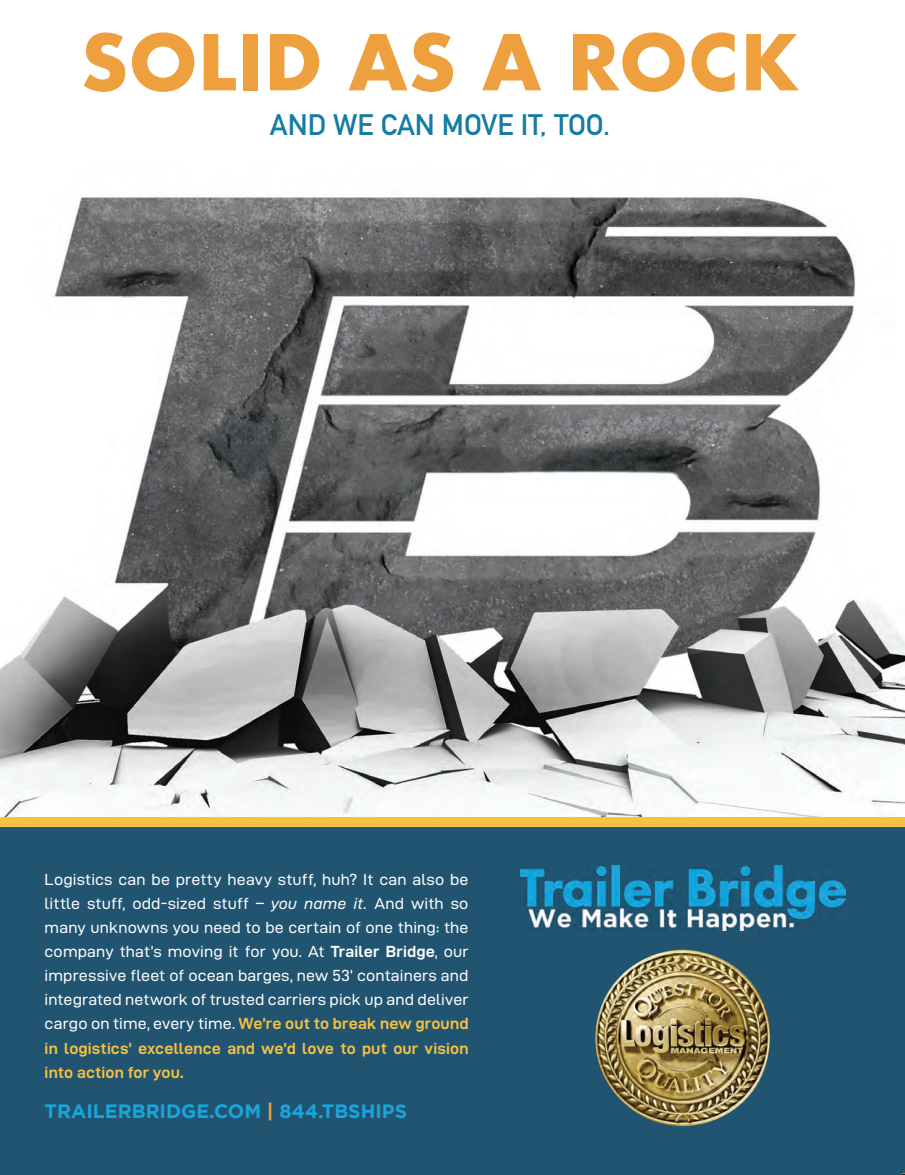
<style>
.page{position:relative;width:905px;height:1175px;background:#fff}
.page>*{position:absolute;margin:0;border:0;box-sizing:border-box;transform-origin:0 0}
.t1{font:700 74.7px "Futura";color:#eea03f}
.t2{font:700 29.25px "DIN Alternate";color:#157ca4}
.t3{font:700 19.35px "Gotham";color:#18a5dd}
.t4{font:16.05px/24.2px "D DIN Exp";letter-spacing:.01em;color:#fff;text-align:justify}
.s1{font-family:"D DIN Exp Italic"}
.s2{font-family:"D DIN Exp Bold"}
.s3{font-family:"D DIN Exp Bold";color:#f6c242}
.s4{color:#eea140}
</style>
<div class="page">
<img style="left:0;top:195px;width:904px;height:622px">
<div style="left:0;top:827px;width:904px;height:347px;background:#215470"></div>
<div style="left:0;top:817px;width:904px;height:10px;background:#f6c242"></div>
<img style="left:520px;top:865px;width:325px;height:65px">
<img style="left:595px;top:949px;width:175px;height:177px">
<p class="t1" style="left:80px;top:8px;width:720px">SOLID AS A ROCK</p>
<p class="t2" style="left:270px;top:103px;width:341px">AND WE CAN MOVE IT, TOO.</p>
<p class="t4" style="left:45px;top:866px;width:425px">Logistics can be pretty heavy stuff, huh? It can also be little stuff, odd-sized stuff – <span class="s1">you name it.</span> And with so many unknowns you need to be certain of one thing: the company that’s moving it for you. At <span class="s2">Trailer Bridge</span>, our impressive fleet of ocean barges, new 53’ containers and integrated network of trusted carriers pick up and deliver cargo on time, every time. <span class="s3">We’re out to break new ground in logistics’ excellence and we’d love to put our vision into action for you.</span></p>
<p class="t3" style="left:45px;top:1099px;width:364px">TRAILERBRIDGE.COM <span class="s4">|</span> 844.TBSHIPS</p>
</div>
